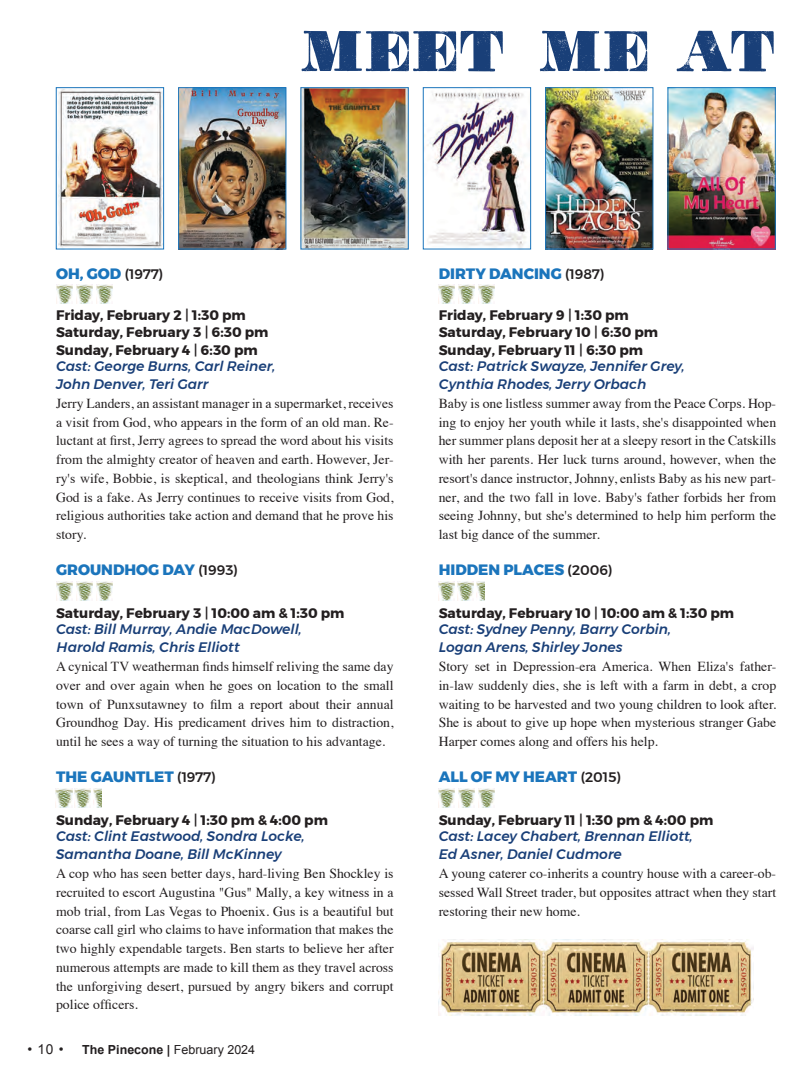
<style>
.page{position:relative;width:810px;height:1080px;background:#fff}
.page>*{position:absolute;margin:0;border:0;box-sizing:border-box;transform-origin:0 0}
.t1{font:800 15px "Montserrat";color:#1b75bc}
.t2{font:13.75px/18.8px "Times";color:#231f20;text-align:justify}
.t3{font:italic 500 13.75px "Montserrat";color:#193f78}
.t4{font:700 13.75px "Montserrat";color:#231f20}
.t5{font:13.75px "Arial";color:#231f20}
.t6{font:12.5px "Arial";color:#231f20}
.s1{font-weight:500;font-size:13.75px;color:#231f20}
.s2{font-weight:500}
.s3{font-weight:700}
.s4{font-weight:700;font-style:italic}
</style>
<div class="page">
<img style="left:58px;top:89px;width:104px;height:158px">
<div style="left:56px;top:87px;width:108px;height:162px;border:1px solid #1b75bc"></div>
<img style="left:670px;top:89px;width:104px;height:158px">
<div style="left:668px;top:87px;width:108px;height:162px;border:1px solid #1b75bc"></div>
<img style="left:180px;top:89px;width:104px;height:158px">
<div style="left:178px;top:87px;width:108px;height:162px;border:1px solid #1b75bc"></div>
<img style="left:303px;top:89px;width:104px;height:158px">
<div style="left:301px;top:87px;width:108px;height:162px;border:1px solid #1b75bc"></div>
<img style="left:427px;top:91px;width:102px;height:156px">
<div style="left:423px;top:87px;width:108px;height:162px;border:1px solid #1b75bc"></div>
<img style="left:547px;top:89px;width:104px;height:158px">
<div style="left:545px;top:87px;width:108px;height:162px;border:1px solid #1b75bc"></div>
<svg style="left:302px;top:31px;width:472px;height:40px"></svg>
<img style="left:439px;top:581px;width:16px;height:20px">
<img style="left:457px;top:581px;width:17px;height:20px">
<img style="left:476px;top:581px;width:9px;height:20px">
<img style="left:56px;top:581px;width:16px;height:20px">
<img style="left:76px;top:581px;width:16px;height:20px">
<img style="left:96px;top:581px;width:17px;height:20px">
<img style="left:439px;top:789px;width:16px;height:19px">
<img style="left:459px;top:789px;width:16px;height:19px">
<img style="left:479px;top:789px;width:16px;height:19px">
<img style="left:56px;top:285px;width:16px;height:19px">
<img style="left:76px;top:285px;width:16px;height:19px">
<img style="left:96px;top:285px;width:17px;height:19px">
<img style="left:439px;top:285px;width:16px;height:19px">
<img style="left:459px;top:285px;width:16px;height:19px">
<img style="left:479px;top:285px;width:16px;height:19px">
<img style="left:56px;top:789px;width:16px;height:19px">
<img style="left:75px;top:789px;width:16px;height:19px">
<img style="left:94px;top:789px;width:8px;height:19px">
<img style="left:439px;top:940px;width:315px;height:76px">
<p class="t1" style="left:56px;top:261px;width:109px">OH, GOD <span class="s1">(1977)</span></p>
<p class="t4" style="left:56px;top:304px;width:191px">Friday, February 2 <span class="s2">|</span> 1:30 pm</p>
<p class="t4" style="left:56px;top:321px;width:214px">Saturday, February 3 <span class="s2">|</span> 6:30 pm</p>
<p class="t4" style="left:56px;top:339px;width:203px">Sunday, February 4 <span class="s2">|</span> 6:30 pm</p>
<p class="t3" style="left:56px;top:355px;width:221px">Cast: George Burns, Carl Reiner,</p>
<p class="t3" style="left:56px;top:373px;width:154px">John Denver, Teri Garr</p>
<p class="t2" style="left:56px;top:393px;width:339px">Jerry Landers, an assistant manager in a supermarket, receives a visit from God, who appears in the form of an old man. Re&shy;luctant at first, Jerry agrees to spread the word about his visits from the almighty creator of heaven and earth. However, Jer&shy;ry's wife, Bobbie, is skeptical, and theologians think Jerry's God is a fake. As Jerry continues to receive visits from God, religious authorities take action and demand that he prove his story.</p>
<p class="t1" style="left:56px;top:557px;width:183px">GROUNDHOG DAY <span class="s1">(1993)</span></p>
<p class="t4" style="left:56px;top:602px;width:290px">Saturday, February 3 <span class="s2">|</span> 10:00 am &amp; 1:30 pm</p>
<p class="t3" style="left:56px;top:619px;width:247px">Cast: Bill Murray, Andie MacDowell,</p>
<p class="t3" style="left:56px;top:637px;width:185px">Harold Ramis, Chris Elliott</p>
<p class="t2" style="left:56px;top:656px;width:339px">A cynical TV weatherman finds himself reliving the same day over and over again when he goes on location to the small town of Punxsutawney to film a report about their annual Groundhog Day. His predicament drives him to distraction, until he sees a way of turning the situation to his advantage.</p>
<p class="t1" style="left:56px;top:764px;width:161px">THE GAUNTLET <span class="s1">(1977)</span></p>
<p class="t4" style="left:56px;top:809px;width:273px">Sunday, February 4 <span class="s2">|</span> 1:30 pm &amp; 4:00 pm</p>
<p class="t3" style="left:56px;top:826px;width:250px">Cast: Clint Eastwood, Sondra Locke,</p>
<p class="t3" style="left:56px;top:844px;width:227px">Samantha Doane, Bill McKinney</p>
<p class="t2" style="left:56px;top:863px;width:339px">A cop who has seen better days, hard-living Ben Shockley is recruited to escort Augustina "Gus" Mally, a key witness in a mob trial, from Las Vegas to Phoenix. Gus is a beautiful but coarse call girl who claims to have information that makes the two highly expendable targets. Ben starts to believe her after numerous attempts are made to kill them as they travel across the unforgiving desert, pursued by angry bikers and corrupt police officers.</p>
<p class="t5" style="left:28px;top:1040px;width:37px">• 10 •</p>
<p class="t6" style="left:82px;top:1041px;width:174px"><span class="s3">The Pinecone</span> <span class="s4">|</span> February 2024</p>
<p class="t1" style="left:439px;top:261px;width:167px">DIRTY DANCING <span class="s1">(1987)</span></p>
<p class="t4" style="left:439px;top:304px;width:192px">Friday, February 9 <span class="s2">|</span> 1:30 pm</p>
<p class="t4" style="left:439px;top:321px;width:221px">Saturday, February 10 <span class="s2">|</span> 6:30 pm</p>
<p class="t4" style="left:439px;top:339px;width:206px">Sunday, February 11 <span class="s2">|</span> 6:30 pm</p>
<p class="t3" style="left:439px;top:355px;width:248px">Cast: Patrick Swayze, Jennifer Grey,</p>
<p class="t3" style="left:439px;top:373px;width:209px">Cynthia Rhodes, Jerry Orbach</p>
<p class="t2" style="left:439px;top:393px;width:339px">Baby is one listless summer away from the Peace Corps. Hop&shy;ing to enjoy her youth while it lasts, she's disappointed when her summer plans deposit her at a sleepy resort in the Catskills with her parents. Her luck turns around, however, when the resort's dance instructor, Johnny, enlists Baby as his new part&shy;ner, and the two fall in love. Baby's father forbids her from seeing Johnny, but she's determined to help him perform the last big dance of the summer.</p>
<p class="t1" style="left:439px;top:557px;width:175px">HIDDEN PLACES <span class="s1">(2006)</span></p>
<p class="t4" style="left:439px;top:602px;width:297px">Saturday, February 10 <span class="s2">|</span> 10:00 am &amp; 1:30 pm</p>
<p class="t3" style="left:439px;top:619px;width:234px">Cast: Sydney Penny, Barry Corbin,</p>
<p class="t3" style="left:439px;top:637px;width:185px">Logan Arens, Shirley Jones</p>
<p class="t2" style="left:439px;top:656px;width:339px">Story set in Depression-era America. When Eliza's father&shy;in-law suddenly dies, she is left with a farm in debt, a crop waiting to be harvested and two young children to look after.<br>She is about to give up hope when mysterious stranger Gabe Harper comes along and offers his help.</p>
<p class="t1" style="left:439px;top:764px;width:184px">ALL OF MY HEART <span class="s1">(2015)</span></p>
<p class="t4" style="left:439px;top:809px;width:276px">Sunday, February 11 <span class="s2">|</span> 1:30 pm &amp; 4:00 pm</p>
<p class="t3" style="left:439px;top:826px;width:256px">Cast: Lacey Chabert, Brennan Elliott,</p>
<p class="t3" style="left:439px;top:844px;width:185px">Ed Asner, Daniel Cudmore</p>
<p class="t2" style="left:439px;top:863px;width:339px">A young caterer co-inherits a country house with a career-ob&shy;sessed Wall Street trader, but opposites attract when they start restoring their new home.</p>
</div>
